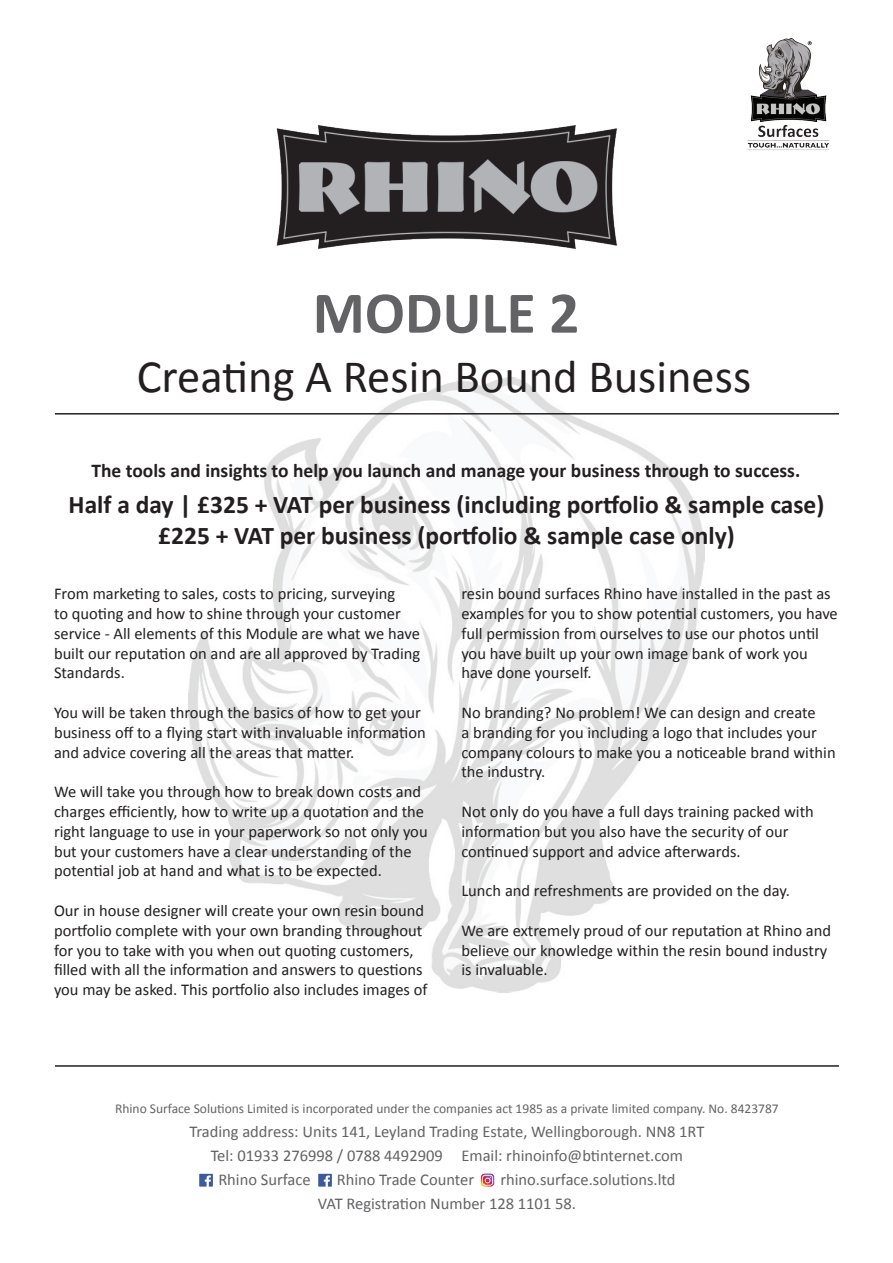
<style>
.page{position:relative;width:893px;height:1263px;background:#fff}
.page>*{position:absolute;margin:0;border:0;box-sizing:border-box;transform-origin:0 0}
.t1{font:700 59.55px "Calibri";color:#636366}
.t2{font:46.65px "Calibri";color:#231f20}
.t3{font:700 25.5px/30.6px "Calibri";color:#231f20;text-align:center}
.t4{font:700 19.5px "Calibri";color:#231f20}
.t5{font:16.5px/19.8px "Calibri";color:#231f20}
.t6{font:16.5px/24px "Calibri";color:#636366}
.t7{font:13.5px "Calibri";color:#636366}
</style>
<div class="page">
<img style="left:747px;top:38px;width:82px;height:112px">
<img style="left:188px;top:377px;width:517px;height:616px">
<hr style="left:55px;top:413px;width:784px;height:1px;background:#231f20">
<hr style="left:55px;top:1065px;width:784px;height:2px;background:#231f20">
<img style="left:276px;top:125px;width:341px;height:124px">
<img style="left:199px;top:1173px;width:14px;height:13px">
<img style="left:480px;top:1173px;width:15px;height:13px">
<img style="left:318px;top:1173px;width:14px;height:13px">
<h1 class="t1" style="left:313px;top:271px;width:268px">MODULE 2</h1>
<h2 class="t2" style="left:137px;top:344px;width:616px">Creating A Resin Bound Business</h2>
<p class="t4" style="left:91px;top:456px;width:710px">The tools and insights to help you launch and manage your business through to success.</p>
<h3 class="t3" style="left:69px;top:489px;width:757px">Half a day | £325 + VAT per business (including portfolio &amp; sample case) £225 + VAT per business (portfolio &amp; sample case only)</h3>
<p class="t5" style="left:54px;top:583px;width:368px">From marketing to sales, costs to pricing, surveying<br>to quoting and how to shine through your customer service - All elements of this Module are what we have built our reputation on and are all approved by Trading Standards.</p>
<p class="t5" style="left:54px;top:702px;width:373px">You will be taken through the basics of how to get your business off to a flying start with invaluable information and advice covering all the areas that matter.</p>
<p class="t5" style="left:54px;top:781px;width:375px">We will take you through how to break down costs and charges efficiently, how to write up a quotation and the right language to use in your paperwork so not only you but your customers have a clear understanding of the potential job at hand and what is to be expected.</p>
<p class="t5" style="left:54px;top:900px;width:375px">Our in house designer will create your own resin bound portfolio complete with your own branding throughout for you to take with you when out quoting customers, filled with all the information and answers to questions you may be asked. This portfolio also includes images of</p>
<p class="t5" style="left:461px;top:583px;width:378px">resin bound surfaces Rhino have installed in the past as examples for you to show potential customers, you have full permission from ourselves to use our photos until you have built up your own image bank of work you have done yourself.</p>
<p class="t5" style="left:461px;top:702px;width:376px">No branding? No problem! We can design and create<br>a branding for you including a logo that includes your company colours to make you a noticeable brand within the industry.</p>
<p class="t5" style="left:461px;top:801px;width:354px">Not only do you have a full days training packed with information but you also have the security of our continued support and advice afterwards.</p>
<p class="t5" style="left:461px;top:880px;width:330px">Lunch and refreshments are provided on the day.</p>
<p class="t5" style="left:461px;top:920px;width:371px">We are extremely proud of our reputation at Rhino and believe our knowledge within the resin bound industry is invaluable.</p>
<p class="t7" style="left:115px;top:1099px;width:665px">Rhino Surface Solutions Limited is incorporated under the companies act 1985 as a private limited company. No. 8423787</p>
<p class="t6" style="left:189px;top:1119px;width:516px">Trading address: Units 141, Leyland Trading Estate, Wellingborough. NN8 1RT</p>
<p class="t6" style="left:211px;top:1143px;width:474px">Tel: 01933 276998 / 0788 4492909 Email: rhinoinfo@btinternet.com</p>
<p class="t6" style="left:218px;top:1167px;width:94px">Rhino Surface</p>
<p class="t6" style="left:337px;top:1167px;width:139px">Rhino Trade Counter</p>
<p class="t6" style="left:318px;top:1167px;width:359px;text-indent:182px">rhino.surface.solutions.ltd<br>VAT Registration Number 128 1101 58.</p>
</div>
